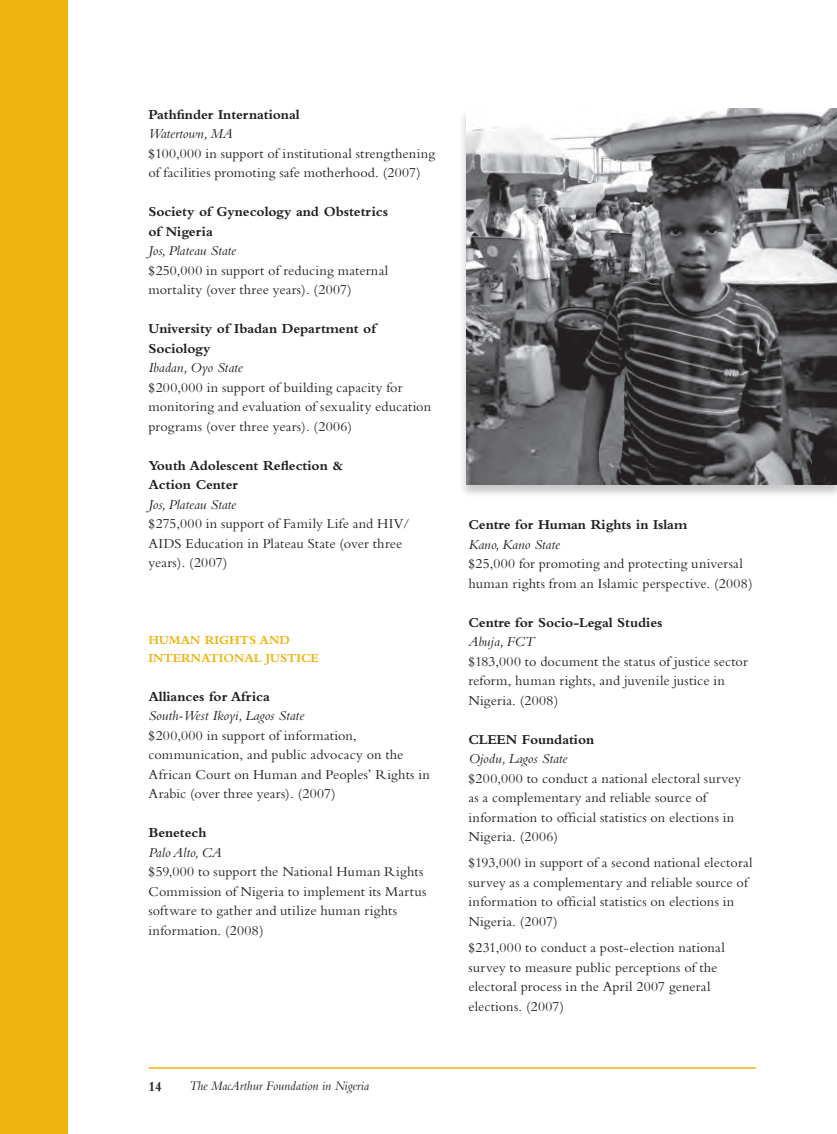
<style>
.page{position:relative;width:837px;height:1134px;background:#fff}
.page>*{position:absolute;margin:0;border:0;box-sizing:border-box;transform-origin:0 0}
.t1{font:14.25px/19.5px "Bembo";letter-spacing:.01em;color:#231f20}
.t2{font:700 14.25px/19.5px "Bembo";letter-spacing:-.005em;color:#231f20}
.t3{font:italic 14.25px "Bembo";color:#231f20}
.t4{font:700 14.25px "Bembo";letter-spacing:-.005em;color:#231f20;scale:.95 1}
.t5{font:italic 13.5px "Bembo";color:#231f20;scale:.95 1}
.t6{font:700 12.75px/18px "Bembo";color:#efb211}
</style>
<div class="page">
<div style="left:0;top:0;width:68px;height:1134px;background:#efb211"></div>
<hr style="left:148px;top:1067px;width:608px;height:2px;background:#efb211">
<div style="left:459px;top:107px;width:378px;height:390px;background:#231f20;opacity:.25"></div>
<img style="left:466px;top:108px;width:371px;height:376px">
<p class="t2" style="left:148px;top:105px;width:153px">Pathfinder International</p>
<p class="t3" style="left:148px;top:126px;width:86px">Watertown, MA</p>
<p class="t1" style="left:148px;top:143px;width:288px">$100,000 in support of institutional strengthening of facilities promoting safe motherhood. (2007)</p>
<p class="t2" style="left:148px;top:202px;width:241px">Society of Gynecology and Obstetrics of Nigeria</p>
<p class="t3" style="left:148px;top:243px;width:89px">Jos, Plateau State</p>
<p class="t1" style="left:148px;top:260px;width:241px">$250,000 in support of reducing maternal mortality (over three years). (2007)</p>
<p class="t2" style="left:148px;top:319px;width:229px">University of Ibadan Department of<br>Sociology</p>
<p class="t3" style="left:148px;top:360px;width:96px">Ibadan, Oyo State</p>
<p class="t1" style="left:148px;top:377px;width:284px">$200,000 in support of building capacity for monitoring and evaluation of sexuality education programs (over three years). (2006)</p>
<p class="t2" style="left:148px;top:456px;width:196px">Youth Adolescent Reflection &amp;<br>Action Center</p>
<p class="t3" style="left:148px;top:496px;width:89px">Jos, Plateau State</p>
<p class="t1" style="left:148px;top:514px;width:263px">$275,000 in support of Family Life and HIV/<br>AIDS Education in Plateau State (over three years). (2007)</p>
<p class="t6" style="left:148px;top:631px;width:172px;text-indent:91px">ts and<br>International Jus tice</p>
<p class="t2" style="left:148px;top:687px;width:123px">Alliances for Africa</p>
<p class="t3" style="left:148px;top:708px;width:157px">South-West Ikoyi, Lagos State</p>
<p class="t1" style="left:148px;top:725px;width:283px">$200,000 in support of information, communication, and public advocacy on the African Court on Human and Peoples’ Rights in Arabic (over three years). (2007)</p>
<p class="t2" style="left:148px;top:823px;width:59px">Benetech</p>
<p class="t3" style="left:148px;top:844px;width:75px">Palo Alto, CA</p>
<p class="t1" style="left:148px;top:862px;width:279px">$59,000 to support the National Human Rights Commission of Nigeria to implement its Martus software to gather and utilize human rights information. (2008)</p>
<p class="t6" style="left:148px;top:631px;width:66px">Human Righ</p>
<p class="t4" style="left:148px;top:1079px;width:16px">14</p>
<p class="t5" style="left:189px;top:1078px;width:191px">The MacArthur Foundation in Nigeria</p>
<p class="t2" style="left:468px;top:515px;width:220px">Centre for Human Rights in Islam</p>
<p class="t3" style="left:468px;top:536px;width:93px">Kano, Kano State</p>
<p class="t1" style="left:468px;top:554px;width:286px">$25,000 for promoting and protecting universal human rights from an Islamic perspective. (2008)</p>
<p class="t2" style="left:468px;top:612px;width:195px">Centre for Socio-Legal Studies</p>
<p class="t3" style="left:468px;top:633px;width:67px">Abuja, FCT</p>
<p class="t1" style="left:468px;top:651px;width:281px">$183,000 to document the status of justice sector reform, human rights, and juvenile justice in<br>Nigeria. (2008)</p>
<p class="t2" style="left:468px;top:729px;width:21px">CLEEN</p>
<p class="t2" style="left:522px;top:729px;width:74px">Foundation</p>
<p class="t3" style="left:468px;top:750px;width:100px">Ojodu, Lagos State</p>
<p class="t1" style="left:468px;top:768px;width:274px">$200,000 to conduct a national electoral survey as a complementary and reliable source of information to official statistics on elections in Nigeria. (2006)</p>
<p class="t1" style="left:468px;top:853px;width:286px">$193,000 in support of a second national electoral survey as a complementary and reliable source of information to official statistics on elections in Nigeria. (2007)</p>
<p class="t1" style="left:468px;top:938px;width:258px">$231,000 to conduct a post-election national survey to measure public perceptions of the electoral process in the April 2007 general elections. (2007)</p>
</div>
